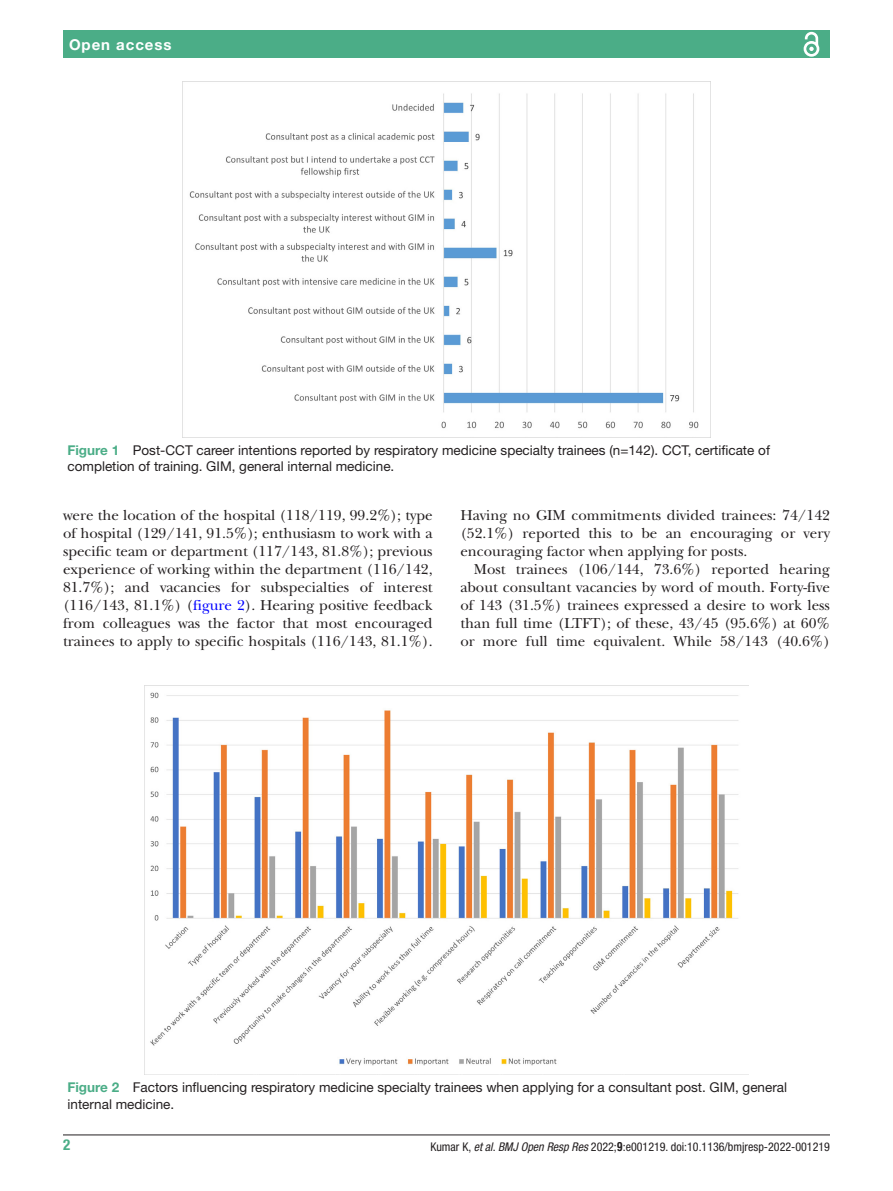
<style>
.page{position:relative;width:893px;height:1191px;background:#fff}
.page>*{position:absolute;margin:0;border:0;box-sizing:border-box;transform-origin:0 0}
.t1{font:15px/18px "New Baskerville";color:#231f20;text-align:justify}
.t2{font:700 15px "Helvetica Neue LT Std";letter-spacing:.065em;color:#fff}
.t3{font:700 condensed 15px "Helvetica Neue LT Std";color:#4bad87}
.t4{font:13.5px/16.2px "Helvetica Neue LT Std";color:#231f20}
.t5{font:condensed 12px "Helvetica Neue LT Std";color:#231f20}
.s1{font-weight:700;color:#4bad87}
.s2{color:#00f}
.s3{font-style:italic}
.s4{font-family:"Helvetica";font-weight:700}
</style>
<div class="page">
<hr style="left:63px;top:1134px;width:767px;height:1px;background:#231f20">
<div style="left:63px;top:31px;width:767px;height:27px;background:#4bad87"></div>
<svg style="left:803px;top:31px;width:17px;height:26px"></svg>
<img style="left:183px;top:81px;width:527px;height:348px">
<img style="left:144px;top:685px;width:605px;height:389px">
<p class="t2" style="left:69px;top:35px;width:104px">Open access</p>
<p class="t4" style="left:68px;top:442px;width:704px"><span class="s1">Figure 1</span> Post-CCT career intentions reported by respiratory medicine specialty trainees (n=142). CCT, certificate of completion of training. GIM, general internal medicine.</p>
<p class="t1" style="left:63px;top:506px;width:371px">were the location of the hospital (118/119, 99.2%); type of hospital (129/141, 91.5%); enthusiasm to work with a specific team or department (117/143, 81.8%); previous experience of working within the department (116/142, 81.7%); and vacancies for subspecialties of interest (116/143, 81.1%) (<span class="s2">figure 2</span>). Hearing positive feedback from colleagues was the factor that most encouraged trainees to apply to specific hospitals (116/143, 81.1%).</p>
<p class="t1" style="left:460px;top:506px;width:371px">Having no GIM commitments divided trainees: 74/142 (52.1%) reported this to be an encouraging or very encouraging factor when applying for posts.</p>
<p class="t1" style="left:460px;top:560px;width:371px;text-indent:14px">Most trainees (106/144, 73.6%) reported hearing about consultant vacancies by word of mouth. Forty-five of 143 (31.5%) trainees expressed a desire to work less than full time (LTFT); of these, 43/45 (95.6%) at 60% or more full time equivalent. While 58/143 (40.6%)</p>
<p class="t4" style="left:68px;top:1079px;width:721px"><span class="s1">Figure 2</span> Factors influencing respiratory medicine specialty trainees when applying for a consultant post. GIM, general internal medicine.</p>
<p class="t3" style="left:63px;top:1135px;width:9px">2</p>
<p class="t5" style="left:431px;top:1139px;width:401px">Kumar K, <span class="s3">et al</span>. <span class="s3">BMJ Open Resp Res</span> 2022;<span class="s4">9</span>:e001219. doi:10.1136/bmjresp-2022-001219</p>
</div>
